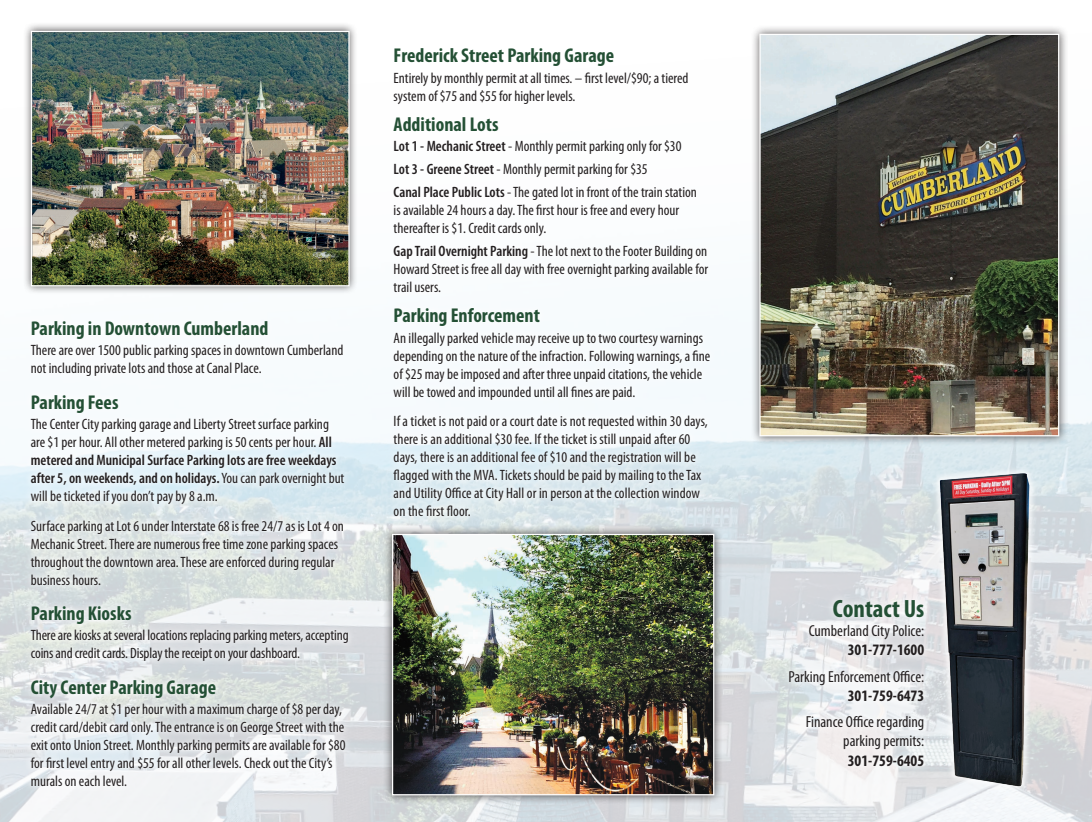
<style>
.page{position:relative;width:1092px;height:822px;background:#fff}
.page>*{position:absolute;margin:0;border:0;box-sizing:border-box;transform-origin:0 0}
.t1{font:700 condensed 25.12px "Myriad Pro";color:#245035}
.t2{font:700 condensed 20px "Myriad Pro";color:#245035}
.t3{font:condensed 16px/19.2px "Myriad Pro";color:#231f20;text-align:right}
.t4{font:700 condensed 16px "Myriad Pro";color:#231f20}
.t5{font:condensed 15px/18px "Myriad Pro";color:#231f20}
.s1{font-weight:600}
</style>
<div class="page">
<img style="left:0;top:293px;width:1091px;height:528px">
<svg style="left:781px;top:592px;width:150px;height:181px;fill:#eeeeef"></svg>
<svg style="left:23px;top:293px;width:694px;height:500px"></svg>
<div style="left:23px;top:23px;width:335px;height:271px;background:#231f20;opacity:.75"></div>
<img style="left:30px;top:30px;width:320px;height:257px">
<div style="left:383px;top:524px;width:340px;height:279px;background:#231f20;opacity:.75"></div>
<img style="left:391px;top:533px;width:324px;height:262px">
<div style="left:750px;top:25px;width:318px;height:420px;background:#231f20;opacity:.75"></div>
<img style="left:758px;top:33px;width:301px;height:404px">
<img style="left:931px;top:454px;width:112px;height:358px">
<h2 class="t2" style="left:31px;top:315px;width:239px">Parking in Downtown Cumberland</h2>
<p class="t5" style="left:31px;top:341px;width:314px">There are over 1500 public parking spaces in downtown Cumberland not including private lots and those at Canal Place.</p>
<h2 class="t2" style="left:31px;top:389px;width:89px">Parking Fees</h2>
<p class="t5" style="left:31px;top:415px;width:315px">The Center City parking garage and Liberty Street surface parking are $1 per hour. All other metered parking is 50 cents per hour. <span class="s1">All metered and Municipal Surface Parking lots are free weekdays after 5, on weekends, and on holidays.</span> You can park overnight but will be ticketed if you don’t pay by 8 a.m.</p>
<p class="t5" style="left:31px;top:516px;width:314px">Surface parking at Lot 6 under Interstate 68 is free 24/7 as is Lot 4 on Mechanic Street. There are numerous free time zone parking spaces throughout the downtown area. These are enforced during regular business hours.</p>
<h2 class="t2" style="left:31px;top:600px;width:102px">Parking Kiosks</h2>
<p class="t5" style="left:31px;top:626px;width:319px">There are kiosks at several locations replacing parking meters, accepting coins and credit cards. Display the receipt on your dashboard.</p>
<h2 class="t2" style="left:31px;top:674px;width:187px">City Center Parking Garage</h2>
<p class="t5" style="left:31px;top:699px;width:316px">Available 24/7 at $1 per hour with a maximum charge of $8 per day, credit card/debit card only. The entrance is on George Street with the exit onto Union Street. Monthly parking permits are available for $80 for first level entry and $55 for all other levels. Check out the City’s murals on each level.</p>
<h2 class="t2" style="left:393px;top:43px;width:222px">Frederick Street Parking Garage</h2>
<p class="t5" style="left:393px;top:69px;width:296px">Entirely by monthly permit at all times. – first level/$90; a tiered system of $75 and $55 for higher levels.</p>
<h2 class="t2" style="left:393px;top:111px;width:106px">Additional Lots</h2>
<p class="t5" style="left:393px;top:134px;width:305px;line-height:23px"><span class="s1">Lot 1 - Mechanic Street</span> - Monthly permit parking only for $30<br><span class="s1">Lot 3 - Greene Street</span> - Monthly permit parking for $35<br><span class="s1">Canal Place Public Lots</span> - The gated lot in front of the train station</p>
<p class="t5" style="left:393px;top:201px;width:287px">is available 24 hours a day. The first hour is free and every hour thereafter is $1. Credit cards only.</p>
<p class="t5" style="left:393px;top:242px;width:316px;text-align:justify"><span class="s1">Gap Trail Overnight Parking</span> - The lot next to the Footer Building on Howard Street is free all day with free overnight parking available for trail users.</p>
<h2 class="t2" style="left:393px;top:303px;width:148px">Parking Enforcement</h2>
<p class="t5" style="left:393px;top:328px;width:318px">An illegally parked vehicle may receive up to two courtesy warnings depending on the nature of the infraction. Following warnings, a fine of $25 may be imposed and after three unpaid citations, the vehicle will be towed and impounded until all fines are paid.</p>
<p class="t5" style="left:393px;top:411px;width:315px">If a ticket is not paid or a court date is not requested within 30 days, there is an additional $30 fee. If the ticket is still unpaid after 60 days, there is an additional fee of $10 and the registration will be flagged with the MVA. Tickets should be paid by mailing to the Tax and Utility Office at City Hall or in person at the collection window on the first floor.</p>
<h1 class="t1" style="left:832px;top:592px;width:93px">Contact Us</h1>
<p class="t3" style="left:808px;top:621px;width:117px">Cumberland City Police:</p>
<p class="t4" style="left:847px;top:639px;width:78px">301-777-1600</p>
<p class="t3" style="left:788px;top:666px;width:137px">Parking Enforcement Office:</p>
<p class="t4" style="left:847px;top:685px;width:78px">301-759-6473</p>
<p class="t3" style="left:805px;top:711px;width:120px">Finance Office regarding parking permits:</p>
<p class="t4" style="left:847px;top:750px;width:78px">301-759-6405</p>
</div>
